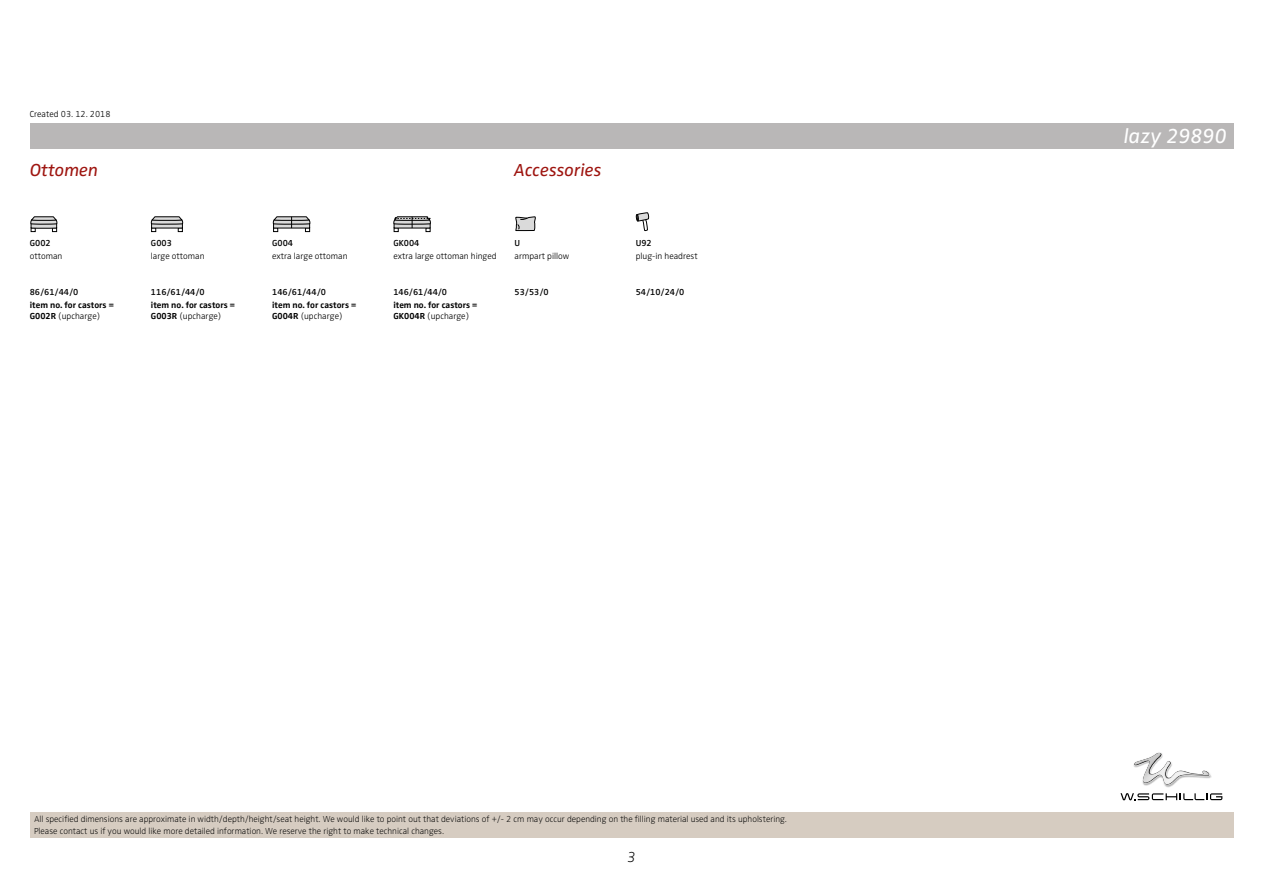
<style>
.page{position:relative;width:1263px;height:893px;background:#fff}
.page>*{position:absolute;margin:0;border:0;box-sizing:border-box;transform-origin:0 0}
.t1{font:italic 21px "Zwo Pro";color:#fff}
.t2{font:italic 18px "Zwo Pro";color:#9e1510}
.t3{font:italic 300 expanded 15px "Zwo Pro";color:#000}
.t4{font:300 expanded 9px/12px "Zwo Pro";color:#000}
.t5{font:700 9px/10.8px "Zwo Pro";color:#000}
.t6{font:300 9px "Zwo Pro";color:#000}
.t7{font:600 9px "Zwo Pro";color:#000}
.s1{font-weight:300}
</style>
<div class="page">
<div style="left:30px;top:123px;width:1203px;height:26px;background:#b9b7b7"></div>
<div style="left:30px;top:812px;width:1203px;height:26px;background:#d6ccc1"></div>
<svg style="left:30px;top:216px;width:27px;height:16px"></svg>
<svg style="left:151px;top:216px;width:32px;height:16px"></svg>
<svg style="left:273px;top:216px;width:37px;height:16px"></svg>
<svg style="left:393px;top:216px;width:38px;height:16px"></svg>
<svg style="left:515px;top:216px;width:21px;height:15px"></svg>
<svg style="left:636px;top:212px;width:13px;height:19px"></svg>
<img style="left:1144px;top:776px;width:68px;height:12px">
<svg style="left:1133px;top:752px;width:78px;height:33px"></svg>
<img style="left:1134px;top:753px;width:75px;height:31px">
<svg style="left:1120px;top:793px;width:102px;height:7px"></svg>
<p class="t6" style="left:30px;top:109px;width:82px">Created 03. 12. 2018</p>
<h2 class="t2" style="left:30px;top:159px;width:69px">Ottomen</h2>
<h2 class="t2" style="left:514px;top:159px;width:89px">Accessories</h2>
<p class="t7" style="left:30px;top:237px;width:22px">G002</p>
<p class="t6" style="left:30px;top:251px;width:34px">ottoman</p>
<p class="t7" style="left:30px;top:286px;width:50px">86/61/44/0</p>
<p class="t7" style="left:151px;top:237px;width:22px">G003</p>
<p class="t6" style="left:151px;top:251px;width:55px">large ottoman</p>
<p class="t7" style="left:151px;top:286px;width:55px">116/61/44/0</p>
<p class="t7" style="left:272px;top:237px;width:22px">G004</p>
<p class="t6" style="left:272px;top:251px;width:77px">extra large ottoman</p>
<p class="t7" style="left:272px;top:286px;width:55px">146/61/44/0</p>
<p class="t7" style="left:393px;top:237px;width:28px">GK004</p>
<p class="t6" style="left:393px;top:251px;width:105px">extra large ottoman hinged</p>
<p class="t7" style="left:393px;top:286px;width:55px">146/61/44/0</p>
<p class="t7" style="left:514px;top:237px;width:7px">U</p>
<p class="t6" style="left:514px;top:251px;width:56px">armpart pillow</p>
<p class="t7" style="left:514px;top:286px;width:36px">53/53/0</p>
<p class="t5" style="left:30px;top:300px;width:86px">item no. for castors =<br>G002R <span class="s1">(upcharge)</span></p>
<p class="t5" style="left:151px;top:300px;width:86px">item no. for castors =<br>G003R <span class="s1">(upcharge)</span></p>
<p class="t5" style="left:272px;top:300px;width:86px">item no. for castors =<br>G004R <span class="s1">(upcharge)</span></p>
<p class="t5" style="left:393px;top:300px;width:86px">item no. for castors =<br>GK004R <span class="s1">(upcharge)</span></p>
<p class="t7" style="left:636px;top:237px;width:18px">U92</p>
<p class="t6" style="left:636px;top:251px;width:63px">plug-in headrest</p>
<p class="t7" style="left:636px;top:286px;width:50px">54/10/24/0</p>
<p class="t4" style="left:34px;top:814px;width:754px">All specified dimensions are approximate in width/depth/height/seat height. We would like to point out that deviations of +/- 2 cm may occur depending on the filling material used and its upholstering.<br>Please contact us if you would like more detailed information. We reserve the right to make technical changes.</p>
<h3 class="t3" style="left:627px;top:848px;width:10px">3</h3>
<h1 class="t1" style="left:1124px;top:124px;width:104px">lazy 29890</h1>
</div>
